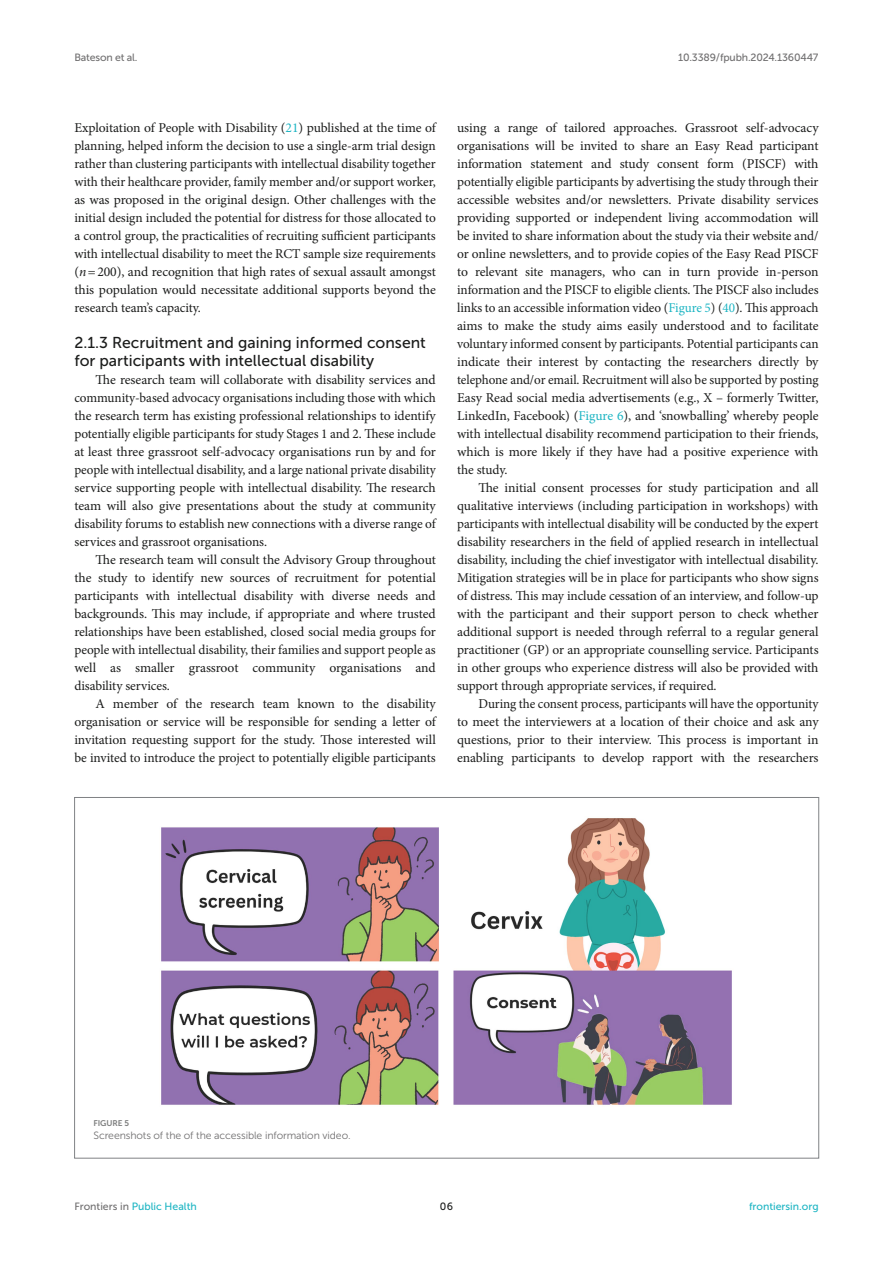
<style>
.page{position:relative;width:893px;height:1263px;background:#fff}
.page>*{position:absolute;margin:0;border:0;box-sizing:border-box;transform-origin:0 0}
.HEAD_3{font:15.75px/18px "Museo Sans 500";color:#1b1c1b}
.TEXT{font:13.5px/18px "Minion Pro";letter-spacing:-.005em;color:#1b1c1b;text-align:justify}
.TEXT_FLUSH{font:13.5px/18px "Minion Pro";letter-spacing:-.005em;color:#1b1c1b;text-align:justify}
.FIG_LEG{font:10.5px "Museo Sans 300";letter-spacing:-.01em;color:#706f70}
.t1{font:10.5px "Museo Sans 500";letter-spacing:-.015em;color:#706f70}
.t2{font:10.5px "Museo Sans 500";color:#1db5c3}
.t3{font:10.5px "Museo Sans 500";color:#1b1c1b}
.FIG_HD{font:8.25px "Museo Sans 700";letter-spacing:-.01em;color:#7e7f7f}
.s1{color:#1db5c3}
.s2{font-style:italic}
.s3{color:#706f70}
</style>
<div class="page">
<img style="left:161px;top:818px;width:571px;height:287px">
<p class="t1" style="left:74px;top:51px;width:65px">Bateson et al.</p>
<p class="t1" style="left:678px;top:51px;width:142px">10.3389/fpubh.2024.1360447</p>
<p class="TEXT_FLUSH" style="left:74px;top:119px;width:363px">Exploitation of People with Disability (<span class="s1">21</span>) published at the time of planning, helped inform the decision to use a single-arm trial design rather than clustering participants with intellectual disability together with their healthcare provider, family member and/or support worker, as was proposed in the original design. Other challenges with the initial design included the potential for distress for those allocated to a control group, the practicalities of recruiting sufficient participants with intellectual disability to meet the RCT sample size requirements (<span class="s2">n</span>=200), and recognition that high rates of sexual assault amongst this population would necessitate additional supports beyond the research team’s capacity.</p>
<p class="HEAD_3" style="left:74px;top:334px;width:353px">2.1.3 Recruitment and gaining informed consent for participants with intellectual disability</p>
<p class="TEXT_FLUSH" style="left:74px;top:371px;width:363px;text-indent:21px">The research team will collaborate with disability services and community-based advocacy organisations including those with which the research term has existing professional relationships to identify potentially eligible participants for study Stages 1 and 2. These include at least three grassroot self-advocacy organisations run by and for people with intellectual disability, and a large national private disability service supporting people with intellectual disability. The research team will also give presentations about the study at community disability forums to establish new connections with a diverse range of services and grassroot organisations.</p>
<p class="TEXT" style="left:74px;top:551px;width:363px;text-indent:21px">The research team will consult the Advisory Group throughout the study to identify new sources of recruitment for potential participants with intellectual disability with diverse needs and backgrounds. This may include, if appropriate and where trusted relationships have been established, closed social media groups for people with intellectual disability, their families and support people as well as smaller grassroot community organisations and disability services.</p>
<p class="TEXT" style="left:74px;top:695px;width:363px;text-indent:21px">A member of the research team known to the disability organisation or service will be responsible for sending a letter of invitation requesting support for the study. Those interested will be invited to introduce the project to potentially eligible participants</p>
<p class="TEXT" style="left:457px;top:119px;width:363px">using a range of tailored approaches. Grassroot self-advocacy organisations will be invited to share an Easy Read participant information statement and study consent form (PISCF) with potentially eligible participants by advertising the study through their accessible websites and/or newsletters. Private disability services providing supported or independent living accommodation will be invited to share information about the study via their website and/ or online newsletters, and to provide copies of the Easy Read PISCF to relevant site managers, who can in turn provide in-person information and the PISCF to eligible clients. The PISCF also includes links to an accessible information video (<span class="s1">Figure 5</span>) (<span class="s1">40</span>). This approach aims to make the study aims easily understood and to facilitate voluntary informed consent by participants. Potential participants can indicate their interest by contacting the researchers directly by telephone and/or email. Recruitment will also be supported by posting Easy Read social media advertisements (e.g., X – formerly Twitter, LinkedIn, Facebook) (<span class="s1">Figure 6</span>), and ‘snowballing’ whereby people with intellectual disability recommend participation to their friends, which is more likely if they have had a positive experience with the study.</p>
<p class="TEXT" style="left:457px;top:479px;width:363px;text-indent:21px">The initial consent processes for study participation and all qualitative interviews (including participation in workshops) with participants with intellectual disability will be conducted by the expert disability researchers in the field of applied research in intellectual disability, including the chief investigator with intellectual disability.<br>Mitigation strategies will be in place for participants who show signs of distress. This may include cessation of an interview, and follow-up with the participant and their support person to check whether additional support is needed through referral to a regular general practitioner (GP) or an appropriate counselling service. Participants in other groups who experience distress will also be provided with support through appropriate services, if required.</p>
<p class="TEXT" style="left:457px;top:695px;width:363px;text-indent:21px">During the consent process, participants will have the opportunity to meet the interviewers at a location of their choice and ask any questions, prior to their interview. This process is important in enabling participants to develop rapport with the researchers</p>
<p class="FIG_HD" style="left:94px;top:1118px;width:37px">FIGURE 5</p>
<p class="FIG_LEG" style="left:94px;top:1130px;width:259px">Screenshots of the of the accessible information video.</p>
<p class="t2" style="left:74px;top:1200px;width:124px"><span class="s3">Frontiers in</span> Public Health</p>
<p class="t3" style="left:440px;top:1200px;width:15px">06</p>
<p class="t2" style="left:749px;top:1200px;width:71px">frontiersin.org</p>
</div>
